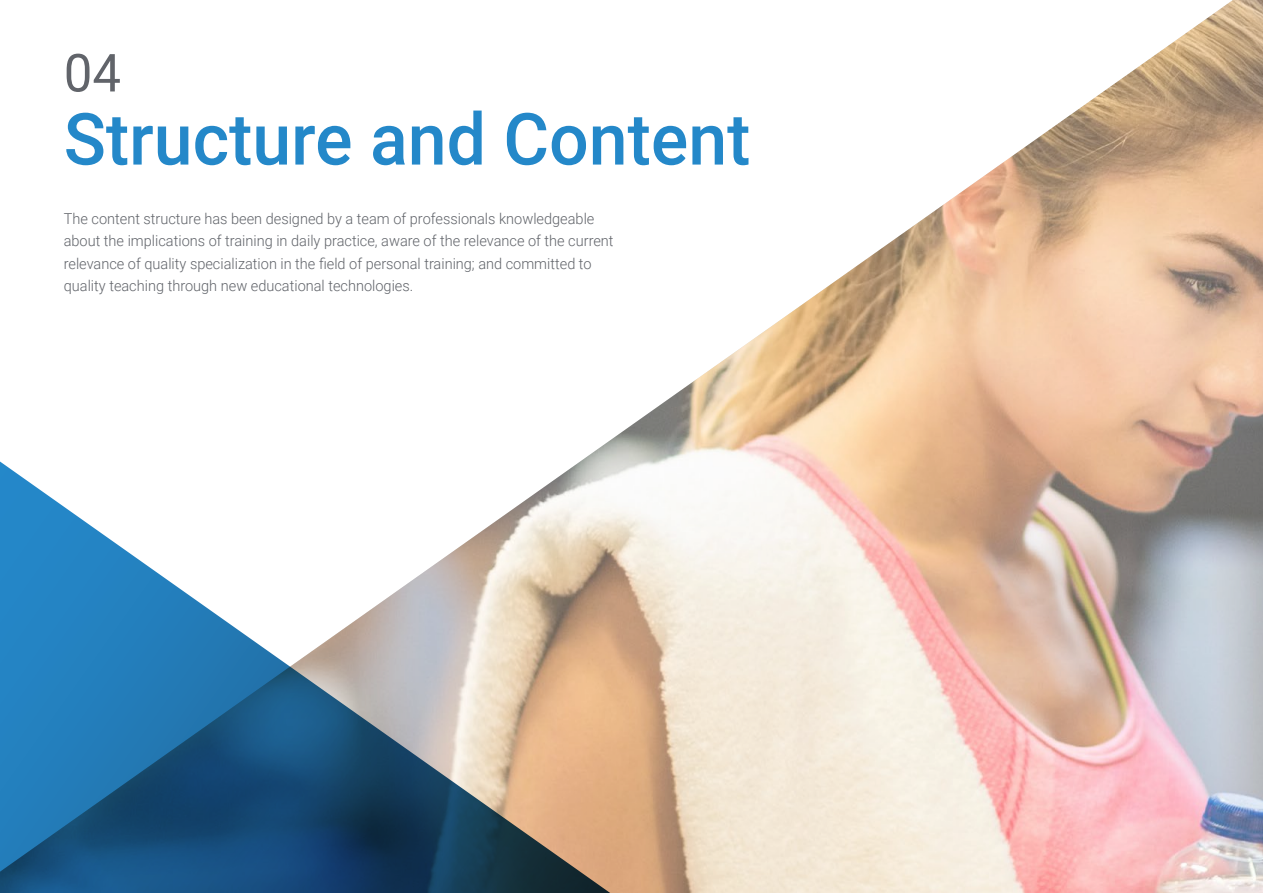
<style>
.page{position:relative;width:1263px;height:893px;background:#fff}
.page>*{position:absolute;margin:0;border:0;box-sizing:border-box;transform-origin:0 0}
.t1{font:500 72px "Roboto";color:#2488c9}
.t2{font:52.5px "Roboto";color:#61646a}
.t3{font:300 15px/22.5px "Roboto";color:#61646a}
</style>
<div class="page">
<img style="left:602px;top:0;width:661px;height:893px">
<svg style="left:0;top:446px;width:640px;height:447px"></svg>
<h2 class="t2" style="left:64px;top:36px;width:59px">04</h2>
<h1 class="t1" style="left:64px;top:89px;width:688px">Structure and Content</h1>
<p class="t3" style="left:64px;top:207px;width:551px">The content structure has been designed by a team of professionals knowledgeable about the implications of training in daily practice, aware of the relevance of the current relevance of quality specialization in the field of personal training; and committed to quality teaching through new educational technologies.</p>
</div>
